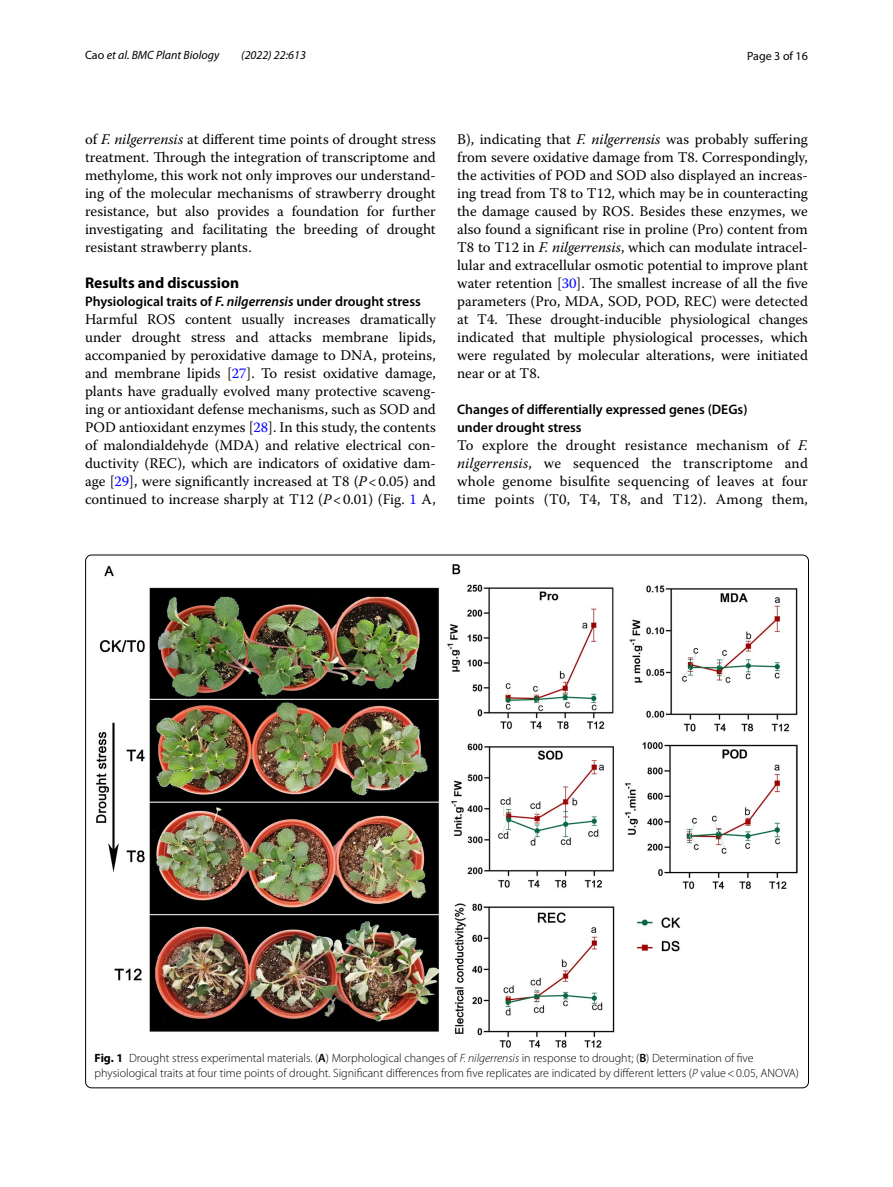
<style>
.page{position:relative;width:893px;height:1187px;background:#fff}
.page>*{position:absolute;margin:0;border:0;box-sizing:border-box;transform-origin:0 0}
.t1{font:700 15.45px "Myriad Pro";color:#000}
.t2{font:14.7px/18px "Warnock Pro";color:#000;text-align:justify}
.t3{font:600 13.8px/18px "Myriad Pro";color:#000}
.t4{font:300 12px/15px "Myriad Pro";color:#000}
.t5{font:italic 12px "Myriad Pro";color:#000}
.t6{font:12px "Myriad Pro";color:#000}
.s1{font-style:normal}
.s2{font-style:italic}
.s3{color:#00f}
.s4{font-weight:700}
.s5{font-weight:600}
</style>
<div class="page">
<img style="left:97px;top:564px;width:700px;height:483px">
<p class="t5" style="left:85px;top:48px;width:136px"><span class="s1">Cao</span> et al. BMC Plant Biology</p>
<p class="t5" style="left:241px;top:48px;width:66px">(2022) 22:613</p>
<p class="t6" style="left:747px;top:48px;width:62px">Page 3 of 16</p>
<p class="t2" style="left:85px;top:130px;width:352px">of <span class="s2">F. nilgerrensis</span> at different time points of drought stress treatment. Through the integration of transcriptome and methylome, this work not only improves our understand&shy;ing of the molecular mechanisms of strawberry drought resistance, but also provides a foundation for further investigating and facilitating the breeding of drought resistant strawberry plants.</p>
<p class="t1" style="left:85px;top:272px;width:156px">Results and discussion</p>
<p class="t3" style="left:85px;top:292px;width:337px">Physiological traits of <span class="s2">F. nilgerrensis</span> under drought stress</p>
<p class="t2" style="left:85px;top:310px;width:352px">Harmful ROS content usually increases dramatically under drought stress and attacks membrane lipids, accompanied by peroxidative damage to DNA, proteins, and membrane lipids [<span class="s3">27</span>]. To resist oxidative damage, plants have gradually evolved many protective scaveng&shy;ing or antioxidant defense mechanisms, such as SOD and POD antioxidant enzymes [<span class="s3">28</span>]. In this study, the contents of malondialdehyde (MDA) and relative electrical con&shy;ductivity (REC), which are indicators of oxidative dam&shy;age [<span class="s3">29</span>], were significantly increased at T8 (<span class="s2">P</span>&lt;0.05) and continued to increase sharply at T12 (<span class="s2">P</span>&lt;0.01) (Fig. <span class="s3">1</span> A,</p>
<p class="t2" style="left:457px;top:130px;width:352px">B), indicating that <span class="s2">F. nilgerrensis</span> was probably suffering from severe oxidative damage from T8. Correspondingly, the activities of POD and SOD also displayed an increas&shy;ing tread from T8 to T12, which may be in counteracting the damage caused by ROS. Besides these enzymes, we also found a significant rise in proline (Pro) content from T8 to T12 in <span class="s2">F. nilgerrensis</span>, which can modulate intracel&shy;lular and extracellular osmotic potential to improve plant water retention [<span class="s3">30</span>]. The smallest increase of all the five parameters (Pro, MDA, SOD, POD, REC) were detected at T4. These drought-inducible physiological changes indicated that multiple physiological processes, which were regulated by molecular alterations, were initiated near or at T8.</p>
<p class="t3" style="left:457px;top:400px;width:292px">Changes of differentially expressed genes (DEGs) under drought stress</p>
<p class="t2" style="left:457px;top:436px;width:352px">To explore the drought resistance mechanism of <span class="s2">F. nilgerrensis</span>, we sequenced the transcriptome and whole genome bisulfite sequencing of leaves at four time points (T0, T4, T8, and T12). Among them,</p>
<p class="t4" style="left:95px;top:1050px;width:706px"><span class="s4">Fig. 1</span> Drought stress experimental materials. (<span class="s5">A</span>) Morphological changes of <span class="s2">F. nilgerrensis</span> in response to drought; (<span class="s5">B</span>) Determination of five physiological traits at four time points of drought. Significant differences from five replicates are indicated by different letters (<span class="s2">P</span> value&lt;0.05, ANOVA)</p>
</div>
